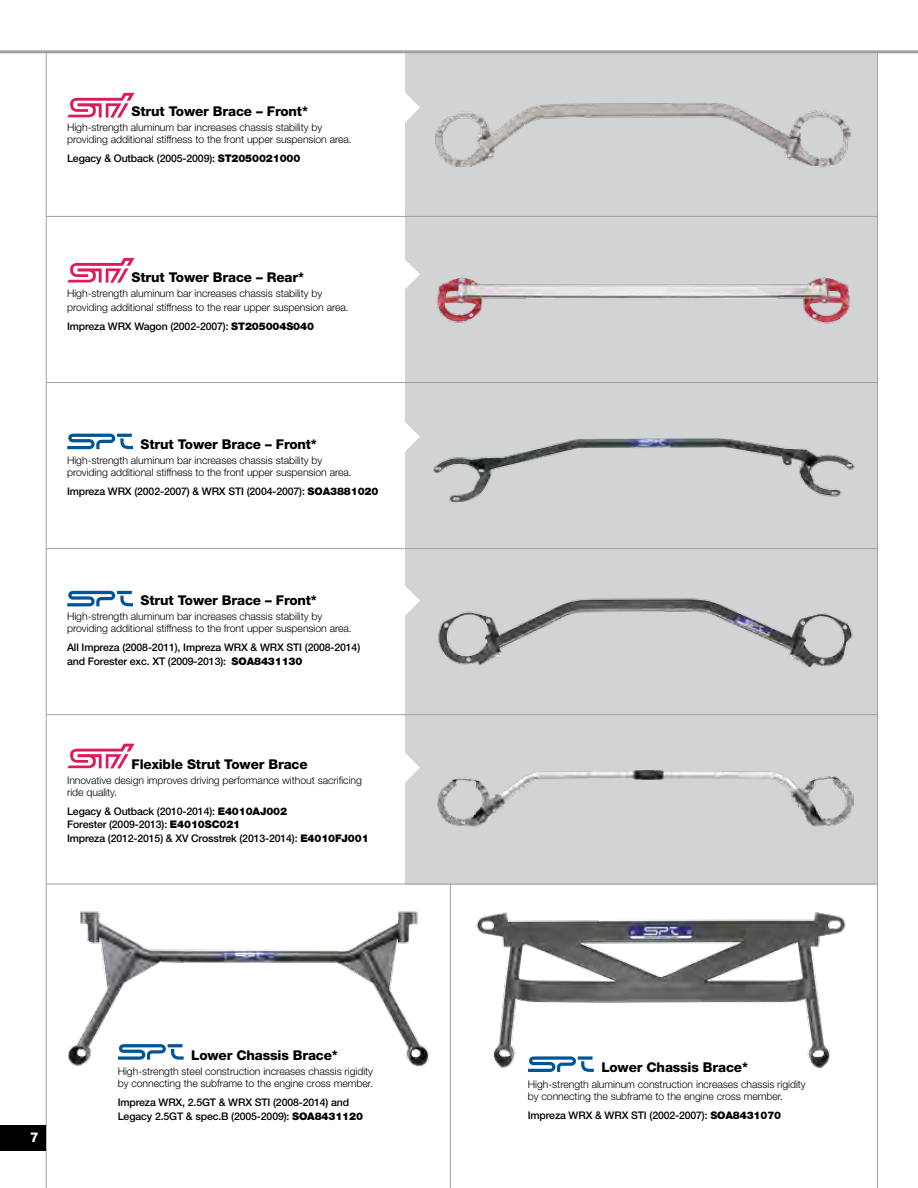
<style>
.page{position:relative;width:918px;height:1188px;background:#fff}
.page>*{position:absolute;margin:0;border:0;box-sizing:border-box;transform-origin:0 0}
.t1{font:800 13.5px "Helvetica Neue";letter-spacing:-.01em;color:#000}
.t2{font:800 13.5px "Helvetica Neue";color:#fff}
.t3{font:300 10.5px/12px "Helvetica Neue";letter-spacing:-.005em;color:#000}
.t4{font:500 10.5px/13.5px "Helvetica Neue";letter-spacing:-.01em;color:#000}
.s1{font-weight:900}
</style>
<div class="page">
<div style="left:405px;top:51px;width:473px;height:833px;background:#d1d3d4"></div>
<hr style="left:0;top:50px;width:918px;height:3px;background:#a1a1a4">
<hr style="left:46px;top:52px;width:1px;height:1136px;background:#a1a1a4">
<hr style="left:877px;top:52px;width:1px;height:1136px;background:#a1a1a4">
<hr style="left:46px;top:216px;width:832px;height:1px;background:#a1a1a4">
<hr style="left:46px;top:382px;width:832px;height:1px;background:#a1a1a4">
<hr style="left:46px;top:548px;width:831px;height:1px;background:#a1a1a4">
<hr style="left:46px;top:714px;width:832px;height:1px;background:#a1a1a4">
<hr style="left:46px;top:884px;width:832px;height:1px;background:#a1a1a4">
<div style="left:0;top:1126px;width:46px;height:25px;background:#000"></div>
<hr style="left:450px;top:885px;width:1px;height:303px;background:#a1a1a4">
<svg style="left:405px;top:93px;width:15px;height:29px"></svg>
<svg style="left:405px;top:260px;width:15px;height:29px"></svg>
<svg style="left:405px;top:422px;width:15px;height:30px"></svg>
<svg style="left:405px;top:586px;width:15px;height:30px"></svg>
<svg style="left:405px;top:753px;width:15px;height:29px"></svg>
<svg style="left:67px;top:93px;width:68px;height:25px"></svg>
<svg style="left:67px;top:258px;width:68px;height:25px"></svg>
<img style="left:476px;top:912px;width:370px;height:156px">
<img style="left:437px;top:770px;width:417px;height:57px">
<img style="left:435px;top:103px;width:417px;height:64px">
<img style="left:437px;top:276px;width:413px;height:48px">
<img style="left:438px;top:598px;width:415px;height:69px">
<img style="left:433px;top:438px;width:422px;height:65px">
<svg style="left:67px;top:591px;width:66px;height:15px"></svg>
<svg style="left:528px;top:1056px;width:66px;height:16px"></svg>
<svg style="left:67px;top:434px;width:66px;height:15px"></svg>
<img style="left:68px;top:904px;width:382px;height:175px">
<svg style="left:118px;top:1044px;width:66px;height:16px"></svg>
<svg style="left:67px;top:744px;width:68px;height:24px"></svg>
<p class="t1" style="left:132px;top:103px;width:178px">Strut Tower Brace – Front*</p>
<p class="t3" style="left:67px;top:122px;width:286px">High-strength aluminum bar increases chassis stability by providing additional stiffness to the front upper suspension area.</p>
<p class="t4" style="left:67px;top:152px;width:235px">Legacy &amp; Outback (2005-2009): <span class="s1">ST2050021000</span></p>
<p class="t1" style="left:132px;top:269px;width:174px">Strut Tower Brace – Rear*</p>
<p class="t3" style="left:67px;top:287px;width:283px;line-height:13.5px">High-strength aluminum bar increases chassis stability by providing additional stiffness to the rear upper suspension area.</p>
<p class="t4" style="left:67px;top:319px;width:248px">Impreza WRX Wagon (2002-2007): <span class="s1">ST205004S040</span></p>
<p class="t1" style="left:141px;top:436px;width:178px">Strut Tower Brace – Front*</p>
<p class="t3" style="left:67px;top:454px;width:286px">High-strength aluminum bar increases chassis stability by providing additional stiffness to the front upper suspension area.</p>
<p class="t4" style="left:67px;top:484px;width:313px">Impreza WRX (2002-2007) &amp; WRX STI (2004-2007): <span class="s1">SOA3881020</span></p>
<p class="t1" style="left:141px;top:592px;width:178px">Strut Tower Brace – Front*</p>
<p class="t3" style="left:67px;top:610px;width:286px">High-strength aluminum bar increases chassis stability by providing additional stiffness to the front upper suspension area.</p>
<p class="t4" style="left:67px;top:641px;width:295px">All Impreza (2008-2011), Impreza WRX &amp; WRX STI (2008-2014) and Forester exc. XT (2009-2013): <span class="s1">SOA8431130</span></p>
<p class="t1" style="left:132px;top:756px;width:178px">Flexible Strut Tower Brace</p>
<p class="t3" style="left:67px;top:774px;width:296px">Innovative design improves driving performance without sacrificing ride quality.</p>
<p class="t4" style="left:67px;top:804px;width:303px">Legacy &amp; Outback (2010-2014): <span class="s1">E4010AJ002<br></span>Forester (2009-2013): <span class="s1">E4010SC021<br></span>Impreza (2012-2015) &amp; XV Crosstrek (2013-2014): <span class="s1">E4010FJ001</span></p>
<p class="t2" style="left:30px;top:1130px;width:10px">7</p>
<p class="t1" style="left:191px;top:1047px;width:148px">Lower Chassis Brace*</p>
<p class="t3" style="left:118px;top:1065px;width:257px">High-strength steel construction increases chassis rigidity by connecting the subframe to the engine cross member.</p>
<p class="t4" style="left:118px;top:1096px;width:247px">Impreza WRX, 2.5GT &amp; WRX STI (2008-2014) and<br>Legacy 2.5GT &amp; spec.B (2005-2009): <span class="s1">SOA8431120</span></p>
<p class="t1" style="left:601px;top:1060px;width:148px">Lower Chassis Brace*</p>
<p class="t3" style="left:528px;top:1078px;width:279px">High-strength aluminum construction increases chassis rigidity by connecting the subframe to the engine cross member.</p>
<p class="t4" style="left:528px;top:1108px;width:255px">Impreza WRX &amp; WRX STI (2002-2007): <span class="s1">SOA8431070</span></p>
</div>
